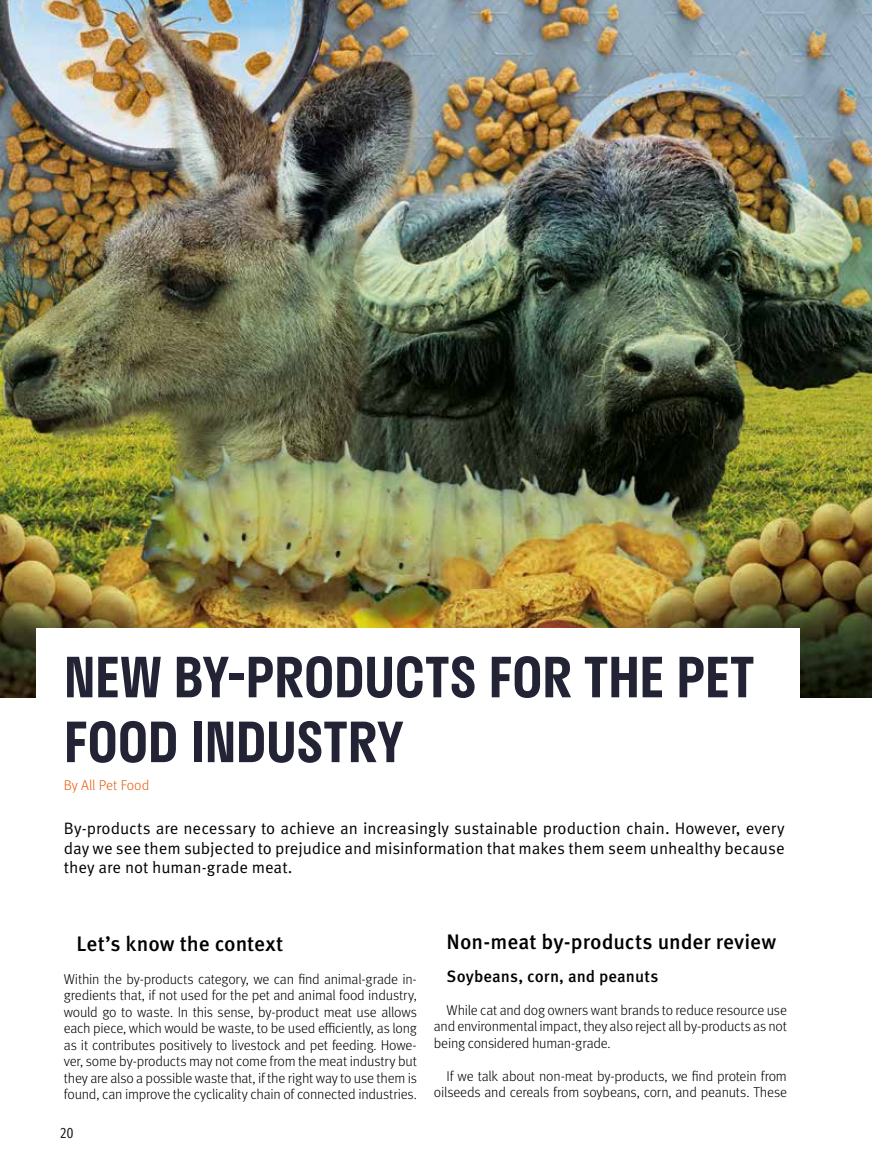
<style>
.page{position:relative;width:872px;height:1170px;background:#fff}
.page>*{position:absolute;margin:0;border:0;box-sizing:border-box;transform-origin:0 0}
.t1{font:600 54px/64.8px "Stratos";color:#222334}
.t2{font:500 21px "Meta Pro";color:#000}
.t3{font:16.5px/19.8px "Meta Pro Norm";color:#000;text-align:justify}
.t4{font:500 16.5px "Meta Pro";letter-spacing:.005em;color:#000}
.t5{font:15px "Fira Sans Compressed";color:#231e1e}
.t6{font:300 14.25px/16.5px "Meta Pro";letter-spacing:-.015em;color:#000;text-align:justify}
.t7{font:300 14.25px "Meta Pro";color:#ea5b0b}
</style>
<div class="page">
<img style="left:0;top:0;width:872px;height:697px">
<div style="left:36px;top:628px;width:763px;height:118px;background:#fff"></div>
<h1 class="t1" style="left:64px;top:643px;width:691px">NEW BY-PRODUCTS FOR THE PET<br>FOOD INDUSTRY</h1>
<p class="t7" style="left:64px;top:774px;width:87px">By All Pet Food</p>
<p class="t3" style="left:64px;top:817px;width:722px">By-products are necessary to achieve an increasingly sustainable production chain. However, every day we see them subjected to prejudice and misinformation that makes them seem unhealthy because they are not human-grade meat.</p>
<h2 class="t2" style="left:77px;top:926px;width:208px">Let’s know the context</h2>
<p class="t6" style="left:64px;top:969px;width:354px">Within the by-products category, we can find animal-grade in&shy;gredients that, if not used for the pet and animal food industry, would go to waste. In this sense, by-product meat use allows each piece, which would be waste, to be used efficiently, as long as it contributes positively to livestock and pet feeding. Howe&shy;ver, some by-products may not come from the meat industry but they are also a possible waste that, if the right way to use them is found, can improve the cyclicality chain of connected industries.</p>
<p class="t5" style="left:61px;top:1121px;width:15px">20</p>
<h2 class="t2" style="left:446px;top:925px;width:331px">Non-meat by-products under review</h2>
<p class="t4" style="left:446px;top:963px;width:213px">Soybeans, corn, and peanuts</p>
<p class="t6" style="left:434px;top:1000px;width:354px;text-indent:13px">While cat and dog owners want brands to reduce resource use and environmental impact, they also reject all by-products as not being considered human-grade.</p>
<p class="t6" style="left:434px;top:1066px;width:354px;text-align:right">If we talk about non-meat by-products, we find protein from oilseeds and cereals from soybeans, corn, and peanuts. These</p>
</div>
